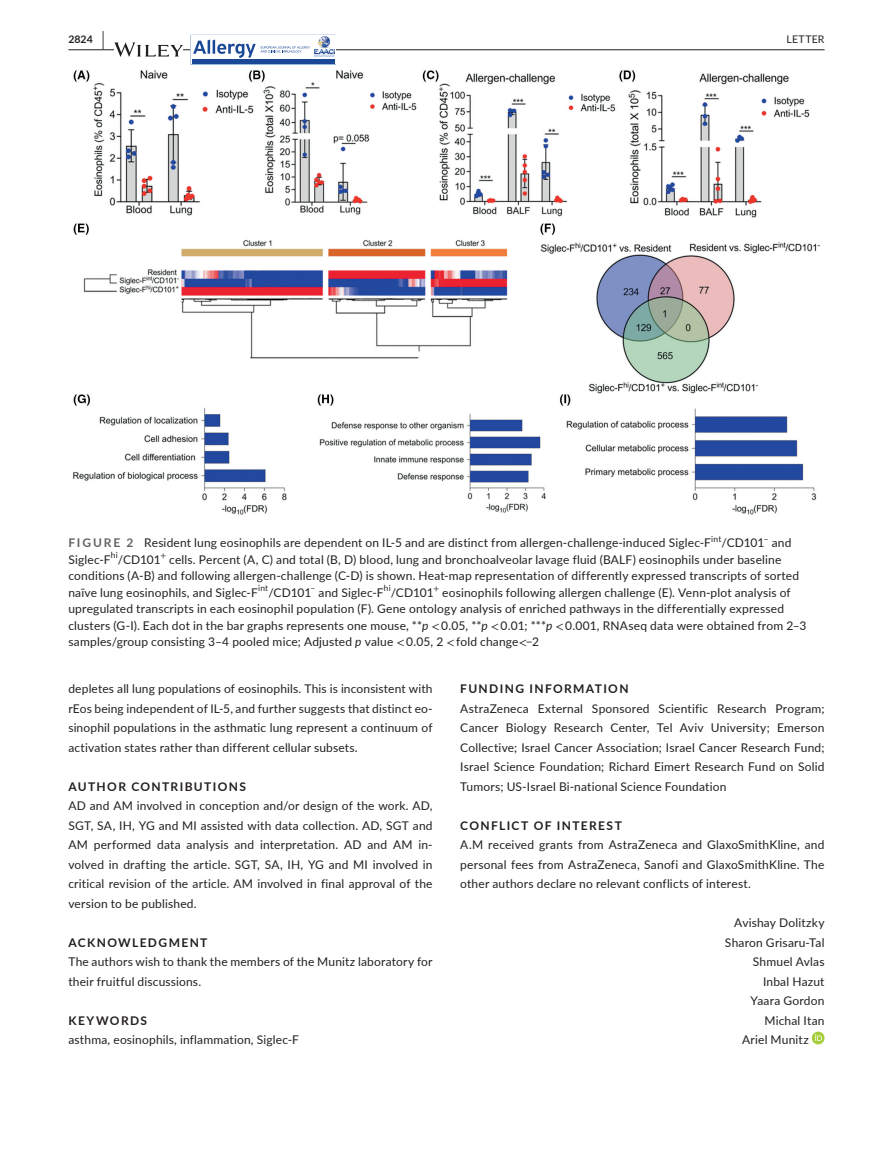
<style>
.page{position:relative;width:893px;height:1174px;background:#fff}
.page>*{position:absolute;margin:0;border:0;box-sizing:border-box;transform-origin:0 0}
.t1{font:12px/19.5px "Lato";letter-spacing:.015em;color:#231f20;text-align:justify}
.t2{font:700 12px "Lato";letter-spacing:.115em;color:#231f20}
.t3{font:10.5px "Lato";letter-spacing:.02em;color:#231f20}
.t4{font:700 10.5px "Lato";color:#231f20}
.t5{font:8.4px "Lato";letter-spacing:.02em;color:#231f20}
.t6{font:8.4px "STIX";color:#231f20}
.s1{font-size:19.5px}
.s2{font-weight:700;color:#636366}
.s3{font-style:italic}
.s4{font-family:"STIX"}
</style>
<div class="page">
<hr style="left:68px;top:49px;width:756px;height:1px;background:#231f20">
<svg style="left:114px;top:42px;width:69px;height:15px"></svg>
<svg style="left:191px;top:39px;width:145px;height:26px"></svg>
<div style="left:192px;top:59px;width:142px;height:5px;background:#1b4896"></div>
<img style="left:313px;top:36px;width:22px;height:22px">
<div style="left:812px;top:1031px;width:12px;height:13px;background:#a5cd39;border-radius:50%"></div>
<svg style="left:815px;top:1034px;width:7px;height:7px"></svg>
<img style="left:73px;top:70px;width:747px;height:445px">
<p class="t4" style="left:68px;top:31px;width:37px">2824 <span class="s1">|</span></p>
<p class="t3" style="left:787px;top:31px;width:39px">LETTER</p>
<p class="t1" style="left:68px;top:532px;width:644px"><span class="s2">FIGURE 2</span> Resident lung eosinophils are dependent on IL--5 and are distinct from allergen--challenge--induced Siglec--F</p>
<p class="t5" style="left:711px;top:532px;width:12px">int</p>
<p class="t1" style="left:722px;top:532px;width:44px">/CD101</p>
<p class="t5" style="left:764px;top:532px;width:6px">−</p>
<p class="t1" style="left:772px;top:532px;width:21px">and</p>
<p class="t1" style="left:68px;top:549px;width:44px">Siglec-F</p>
<p class="t5" style="left:111px;top:549px;width:8px">hi</p>
<p class="t1" style="left:118px;top:549px;width:44px">/CD101</p>
<p class="t6" style="left:160px;top:549px;width:7px">+</p>
<p class="t1" style="left:68px;top:550px;width:732px;line-height:16.5px;text-align:left;text-indent:101px">cells. Percent (A, C) and total (B, D) blood, lung and bronchoalveolar lavage fluid (BALF) eosinophils under baseline conditions (A-B) and following allergen-challenge (C-D) is shown. Heat-map representation of differently expressed transcripts of sorted naïve lung eosinophils, and Siglec-F</p>
<p class="t5" style="left:258px;top:582px;width:12px">int</p>
<p class="t1" style="left:268px;top:582px;width:44px">/CD101</p>
<p class="t5" style="left:311px;top:582px;width:6px">−</p>
<p class="t1" style="left:319px;top:582px;width:67px">and Siglec-F</p>
<p class="t5" style="left:384px;top:582px;width:8px">hi</p>
<p class="t1" style="left:391px;top:582px;width:44px">/CD101</p>
<p class="t6" style="left:433px;top:582px;width:7px">+</p>
<p class="t1" style="left:68px;top:583px;width:739px;line-height:16.5px;text-align:left;text-indent:374px">eosinophils following allergen challenge (E). Venn-plot analysis of upregulated transcripts in each eosinophil population (F). Gene ontology analysis of enriched pathways in the differentially expressed clusters (G-I). Each dot in the bar graphs represents one mouse, **<span class="s3">p</span> <span class="s4">&lt;</span> 0.05, **<span class="s3">p</span> <span class="s4">&lt;</span> 0.01; ***<span class="s3">p</span> <span class="s4">&lt;</span> 0.001, RNAseq data were obtained from 2–-3 samples/group consisting 3–-4 pooled mice; Adjusted <span class="s3">p</span> value <span class="s4">&lt;</span> 0.05, 2 <span class="s4">&lt;</span> fold change<span class="s4">&lt;</span>−2</p>
<p class="t1" style="left:68px;top:678px;width:366px">depletes all lung populations of eosinophils. This is inconsistent with rEos being independent of IL-5, and further suggests that distinct eo&shy;sinophil populations in the asthmatic lung represent a continuum of activation states rather than different cellular subsets.</p>
<p class="t2" style="left:68px;top:777px;width:179px">AUTHOR CONTRIBUTIONS</p>
<p class="t1" style="left:68px;top:795px;width:366px">AD and AM involved in conception and/or design of the work. AD, SGT, SA, IH, YG and MI assisted with data collection. AD, SGT and AM performed data analysis and interpretation. AD and AM in&shy;volved in drafting the article. SGT, SA, IH, YG and MI involved in critical revision of the article. AM involved in final approval of the version to be published.</p>
<p class="t2" style="left:68px;top:933px;width:141px">ACKNOWLEDGMENT</p>
<p class="t1" style="left:68px;top:951px;width:366px">The authors wish to thank the members of the Munitz laboratory for their fruitful discussions.</p>
<p class="t2" style="left:68px;top:1011px;width:80px">KEYWORDS</p>
<p class="t1" style="left:68px;top:1029px;width:232px">asthma, eosinophils, inflammation, Siglec-F</p>
<p class="t2" style="left:460px;top:680px;width:170px">FUNDING INFORMATION</p>
<p class="t1" style="left:460px;top:698px;width:366px">AstraZeneca External Sponsored Scientific Research Program; Cancer Biology Research Center, Tel Aviv University; Emerson Collective; Israel Cancer Association; Israel Cancer Research Fund; Israel Science Foundation; Richard Eimert Research Fund on Solid Tumors; US--Israel Bi--national Science Foundation</p>
<p class="t2" style="left:460px;top:816px;width:163px">CONFLICT OF INTEREST</p>
<p class="t1" style="left:460px;top:834px;width:366px">A.M received grants from AstraZeneca and GlaxoSmithKline, and personal fees from AstraZeneca, Sanofi and GlaxoSmithKline. The other authors declare no relevant conflicts of interest.</p>
<p class="t1" style="left:734px;top:912px;width:92px">Avishay Dolitzky</p>
<p class="t1" style="left:725px;top:932px;width:101px">Sharon Grisaru-Tal</p>
<p class="t1" style="left:753px;top:951px;width:73px">Shmuel Avlas</p>
<p class="t1" style="left:763px;top:971px;width:63px">Inbal Hazut</p>
<p class="t1" style="left:750px;top:990px;width:76px">Yaara Gordon</p>
<p class="t1" style="left:764px;top:1010px;width:62px">Michal Itan</p>
<p class="t1" style="left:742px;top:1029px;width:68px">Ariel Munitz</p>
</div>
